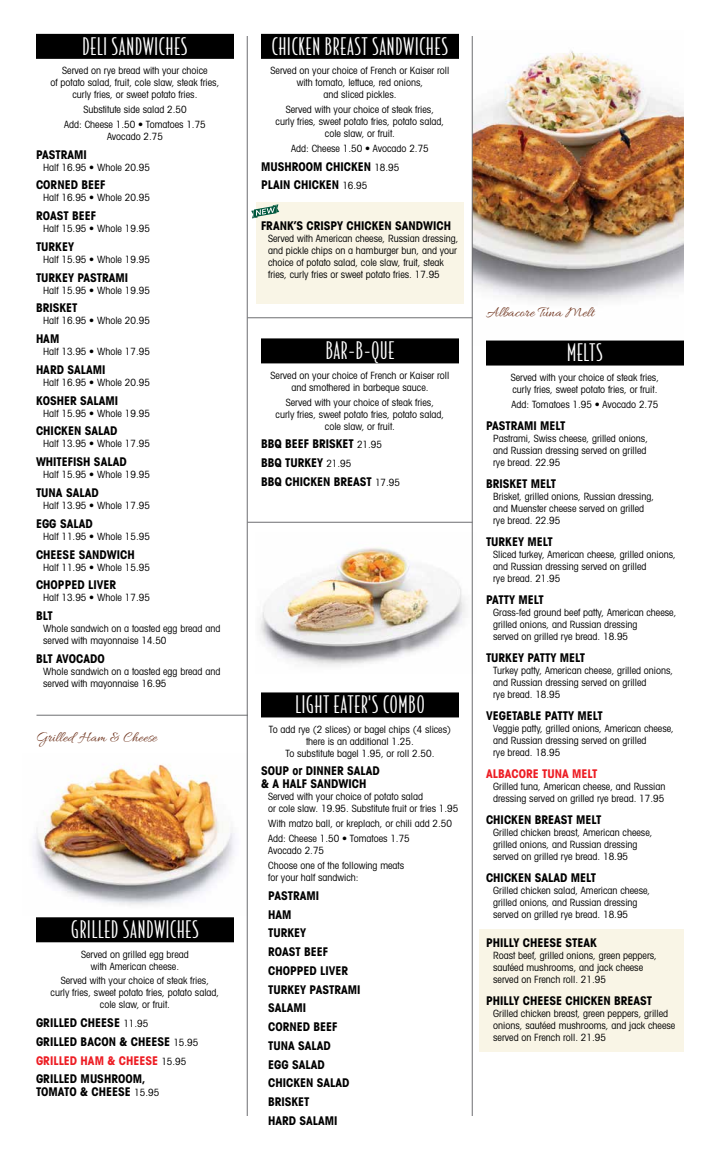
<style>
.page{position:relative;width:720px;height:1152px;background:#fff}
.page>*{position:absolute;margin:0;border:0;box-sizing:border-box;transform-origin:0 0}
.t1{font:300 23px "Bodega Sans";letter-spacing:.04em;color:#fff}
.t2{font:15px "Allura";letter-spacing:.005em;color:#713721}
.t3{font:700 condensed 12px/18.8px "Avant Garde";color:#000}
.t4{font:700 condensed 12px "Avant Garde";color:#ed1d24}
.t5{font:condensed 10px/12px "Avant Garde";color:#000}
.s1{font-weight:400;font-size:10px}
.s2{color:#ed1d24}
</style>
<div class="page">
<img style="left:473px;top:50px;width:211px;height:291px">
<img style="left:33px;top:754px;width:214px;height:162px">
<img style="left:260px;top:532px;width:212px;height:141px">
<hr style="left:247px;top:36px;width:1px;height:1080px;background:#6d6e71">
<hr style="left:472px;top:36px;width:1px;height:1080px;background:#6d6e71">
<hr style="left:36px;top:715px;width:212px;height:1px;background:#6d6e71">
<hr style="left:248px;top:522px;width:224px;height:1px;background:#6d6e71">
<hr style="left:248px;top:318px;width:224px;height:1px;background:#6d6e71">
<div style="left:480px;top:929px;width:204px;height:122px;background:#f9f5e6"></div>
<div style="left:256px;top:202px;width:208px;height:102px;background:#f9f5e6"></div>
<div style="left:36px;top:34px;width:198px;height:25px;background:#000"></div>
<div style="left:261px;top:338px;width:198px;height:25px;background:#000"></div>
<div style="left:261px;top:34px;width:198px;height:25px;background:#000"></div>
<div style="left:486px;top:341px;width:198px;height:25px;background:#000"></div>
<div style="left:36px;top:917px;width:198px;height:25px;background:#000"></div>
<div style="left:261px;top:692px;width:198px;height:25px;background:#000"></div>
<svg style="left:251px;top:204px;width:28px;height:15px"></svg>
<h1 class="t1" style="left:82px;top:33px;width:107px">DELI SANDWICHES</h1>
<p class="t5" style="left:50px;top:64px;width:171px;text-align:center">Served on rye bread with your choice<br>of potato salad, fruit, cole slaw, steak fries, curly fries, or sweet potato fries.</p>
<p class="t5" style="left:64px;top:102px;width:143px;line-height:14.9px;text-align:center">Substitute side salad 2.50<br>Add: Cheese 1.50 • Tomatoes 1.75</p>
<p class="t5" style="left:107px;top:130px;width:57px">Avocado 2.75</p>
<p class="t3" style="left:36px;top:145px;width:52px">PASTRAMI</p>
<p class="t5" style="left:43px;top:161px;width:108px">Half 16.95 • Whole 20.95</p>
<p class="t3" style="left:36px;top:175px;width:71px">CORNED BEEF</p>
<p class="t5" style="left:43px;top:192px;width:108px">Half 16.95 • Whole 20.95</p>
<p class="t3" style="left:36px;top:206px;width:62px">ROAST BEEF</p>
<p class="t5" style="left:43px;top:222px;width:108px">Half 15.95 • Whole 19.95</p>
<p class="t3" style="left:36px;top:237px;width:40px">TURKEY</p>
<p class="t5" style="left:43px;top:253px;width:108px">Half 15.95 • Whole 19.95</p>
<p class="t3" style="left:36px;top:268px;width:94px">TURKEY PASTRAMI</p>
<p class="t5" style="left:43px;top:284px;width:108px">Half 15.95 • Whole 19.95</p>
<p class="t3" style="left:36px;top:298px;width:43px">BRISKET</p>
<p class="t5" style="left:43px;top:315px;width:108px">Half 16.95 • Whole 20.95</p>
<p class="t3" style="left:36px;top:329px;width:25px">HAM</p>
<p class="t5" style="left:43px;top:345px;width:108px">Half 13.95 • Whole 17.95</p>
<p class="t3" style="left:36px;top:360px;width:71px">HARD SALAMI</p>
<p class="t5" style="left:43px;top:376px;width:108px">Half 16.95 • Whole 20.95</p>
<p class="t3" style="left:36px;top:391px;width:84px">KOSHER SALAMI</p>
<p class="t5" style="left:43px;top:407px;width:108px">Half 15.95 • Whole 19.95</p>
<p class="t3" style="left:36px;top:421px;width:83px">CHICKEN SALAD</p>
<p class="t5" style="left:43px;top:438px;width:108px">Half 13.95 • Whole 17.95</p>
<p class="t3" style="left:36px;top:452px;width:92px">WHITEFISH SALAD</p>
<p class="t5" style="left:43px;top:468px;width:108px">Half 15.95 • Whole 19.95</p>
<p class="t3" style="left:36px;top:483px;width:64px">TUNA SALAD</p>
<p class="t5" style="left:43px;top:499px;width:108px">Half 13.95 • Whole 17.95</p>
<p class="t3" style="left:36px;top:514px;width:58px">EGG SALAD</p>
<p class="t5" style="left:43px;top:530px;width:108px">Half 11.95 • Whole 15.95</p>
<p class="t3" style="left:36px;top:545px;width:100px">CHEESE SANDWICH</p>
<p class="t5" style="left:43px;top:561px;width:108px">Half 11.95 • Whole 15.95</p>
<p class="t3" style="left:36px;top:575px;width:82px">CHOPPED LIVER</p>
<p class="t5" style="left:43px;top:591px;width:108px">Half 13.95 • Whole 17.95</p>
<p class="t3" style="left:36px;top:606px;width:18px">BLT</p>
<p class="t5" style="left:43px;top:622px;width:179px">Whole sandwich on a toasted egg bread and served with mayonnaise 14.50</p>
<p class="t3" style="left:36px;top:649px;width:70px">BLT AVOCADO</p>
<p class="t5" style="left:43px;top:665px;width:179px">Whole sandwich on a toasted egg bread and served with mayonnaise 16.95</p>
<h2 class="t2" style="left:36px;top:729px;width:122px">Grilled Ham &amp; Cheese</h2>
<h1 class="t1" style="left:71px;top:916px;width:129px">GRILLED SANDWICHES</h1>
<p class="t5" style="left:81px;top:948px;width:109px;text-align:center">Served on grilled egg bread with American cheese.</p>
<p class="t5" style="left:51px;top:975px;width:170px;text-align:center">Served with your choice of steak fries, curly fries, sweet potato fries, potato salad, cole slaw, or fruit.</p>
<p class="t3" style="left:36px;top:1013px;width:164px">GRILLED CHEESE <span class="s1">11.95<br></span>GRILLED BACON &amp; CHEESE <span class="s1">15.95<br></span><span class="s2">GRILLED HAM &amp; CHEESE</span> <span class="s1">15.95<br></span>GRILLED MUSHROOM,</p>
<p class="t3" style="left:36px;top:1082px;width:125px">TOMATO &amp; CHEESE <span class="s1">15.95</span></p>
<h1 class="t1" style="left:272px;top:33px;width:178px">CHICKEN BREAST SANDWICHES</h1>
<p class="t5" style="left:271px;top:64px;width:180px;text-align:center">Served on your choice of French or Kaiser roll with tomato, lettuce, red onions,<br>and sliced pickles.</p>
<p class="t5" style="left:276px;top:103px;width:170px;text-align:center">Served with your choice of steak fries, curly fries, sweet potato fries, potato salad, cole slaw, or fruit.</p>
<p class="t5" style="left:291px;top:142px;width:139px">Add: Cheese 1.50 • Avocado 2.75</p>
<p class="t3" style="left:261px;top:157px;width:140px">MUSHROOM CHICKEN <span class="s1">18.95<br></span>PLAIN CHICKEN <span class="s1">16.95</span></p>
<p class="t3" style="left:261px;top:216px;width:192px">FRANK’S CRISPY CHICKEN SANDWICH</p>
<p class="t5" style="left:268px;top:232px;width:192px">Served with American cheese, Russian dressing, and pickle chips on a hamburger bun, and your choice of potato salad, cole slaw, fruit, steak fries, curly fries or sweet potato fries. 17.95</p>
<h1 class="t1" style="left:326px;top:337px;width:70px">BAR-B-QUE</h1>
<p class="t5" style="left:271px;top:369px;width:180px;text-align:center">Served on your choice of French or Kaiser roll and smothered in barbeque sauce.</p>
<p class="t5" style="left:276px;top:396px;width:170px;text-align:center">Served with your choice of steak fries, curly fries, sweet potato fries, potato salad, cole slaw, or fruit.</p>
<p class="t3" style="left:261px;top:434px;width:141px">BBQ BEEF BRISKET <span class="s1">21.95<br></span>BBQ TURKEY <span class="s1">21.95<br></span>BBQ CHICKEN BREAST <span class="s1">17.95</span></p>
<h1 class="t1" style="left:295px;top:691px;width:131px">LIGHT EATER'S COMBO</h1>
<p class="t5" style="left:269px;top:723px;width:184px;text-align:center">To add rye (2 slices) or bagel chips (4 slices) there is an additional 1.25.<br>To substitute bagel 1.95, or roll 2.50.</p>
<p class="t3" style="left:261px;top:764px;width:120px;line-height:13px">SOUP or DINNER SALAD &amp; A HALF SANDWICH</p>
<p class="t5" style="left:268px;top:791px;width:192px">Served with your choice of potato salad<br>or cole slaw. 19.95. Substitute fruit or fries 1.95</p>
<p class="t5" style="left:268px;top:816px;width:185px;line-height:14.9px">With matzo ball, or kreplach, or chili add 2.50<br>Add: Cheese 1.50 • Tomatoes 1.75</p>
<p class="t5" style="left:268px;top:843px;width:138px;line-height:14.9px">Avocado 2.75<br>Choose one of the following meats</p>
<p class="t5" style="left:268px;top:871px;width:92px">for your half sandwich:</p>
<p class="t3" style="left:268px;top:886px;width:94px">PASTRAMI<br>HAM<br>TURKEY<br>ROAST BEEF<br>CHOPPED LIVER<br>TURKEY PASTRAMI<br>SALAMI<br>CORNED BEEF<br>TUNA SALAD<br>EGG SALAD<br>CHICKEN SALAD<br>BRISKET<br>HARD SALAMI</p>
<h2 class="t2" style="left:486px;top:304px;width:110px">Albacore Tuna Melt</h2>
<h1 class="t1" style="left:567px;top:339px;width:37px">MELTS</h1>
<p class="t5" style="left:511px;top:371px;width:150px">Served with your choice of steak fries, curly fries, sweet potato fries, or fruit.</p>
<p class="t5" style="left:511px;top:398px;width:149px">Add: Tomatoes 1.95 • Avocado 2.75</p>
<p class="t3" style="left:486px;top:416px;width:81px">PASTRAMI MELT</p>
<p class="t5" style="left:493px;top:432px;width:156px">Pastrami, Swiss cheese, grilled onions, and Russian dressing served on grilled rye bread. 22.95</p>
<p class="t3" style="left:486px;top:474px;width:72px">BRISKET MELT</p>
<p class="t5" style="left:493px;top:490px;width:163px">Brisket, grilled onions, Russian dressing, and Muenster cheese served on grilled rye bread. 22.95</p>
<p class="t3" style="left:486px;top:532px;width:68px">TURKEY MELT</p>
<p class="t5" style="left:493px;top:548px;width:184px">Sliced turkey, American cheese, grilled onions, and Russian dressing served on grilled<br>rye bread. 21.95</p>
<p class="t3" style="left:486px;top:590px;width:59px">PATTY MELT</p>
<p class="t5" style="left:493px;top:606px;width:185px">Grass-fed ground beef patty, American cheese, grilled onions, and Russian dressing<br>served on grilled rye bread. 18.95</p>
<p class="t3" style="left:486px;top:648px;width:101px">TURKEY PATTY MELT</p>
<p class="t5" style="left:493px;top:664px;width:182px">Turkey patty, American cheese, grilled onions, and Russian dressing served on grilled<br>rye bread. 18.95</p>
<p class="t3" style="left:486px;top:706px;width:118px">VEGETABLE PATTY MELT</p>
<p class="t5" style="left:493px;top:722px;width:182px">Veggie patty, grilled onions, American cheese, and Russian dressing served on grilled<br>rye bread. 18.95</p>
<p class="t4" style="left:486px;top:766px;width:113px">ALBACORE TUNA MELT</p>
<p class="t5" style="left:493px;top:780px;width:174px">Grilled tuna, American cheese, and Russian dressing served on grilled rye bread. 17.95</p>
<p class="t3" style="left:486px;top:810px;width:117px">CHICKEN BREAST MELT</p>
<p class="t5" style="left:493px;top:826px;width:161px">Grilled chicken breast, American cheese, grilled onions, and Russian dressing served on grilled rye bread. 18.95</p>
<p class="t3" style="left:486px;top:868px;width:112px">CHICKEN SALAD MELT</p>
<p class="t5" style="left:493px;top:884px;width:159px">Grilled chicken salad, American cheese, grilled onions, and Russian dressing served on grilled rye bread. 18.95</p>
<p class="t3" style="left:486px;top:933px;width:112px">PHILLY CHEESE STEAK</p>
<p class="t5" style="left:493px;top:949px;width:165px">Roast beef, grilled onions, green peppers, sautéed mushrooms, and jack cheese served on French roll. 21.95</p>
<p class="t3" style="left:486px;top:991px;width:168px">PHILLY CHEESE CHICKEN BREAST</p>
<p class="t5" style="left:493px;top:1007px;width:184px">Grilled chicken breast, green peppers, grilled onions, sautéed mushrooms, and jack cheese served on French roll. 21.95</p>
</div>
